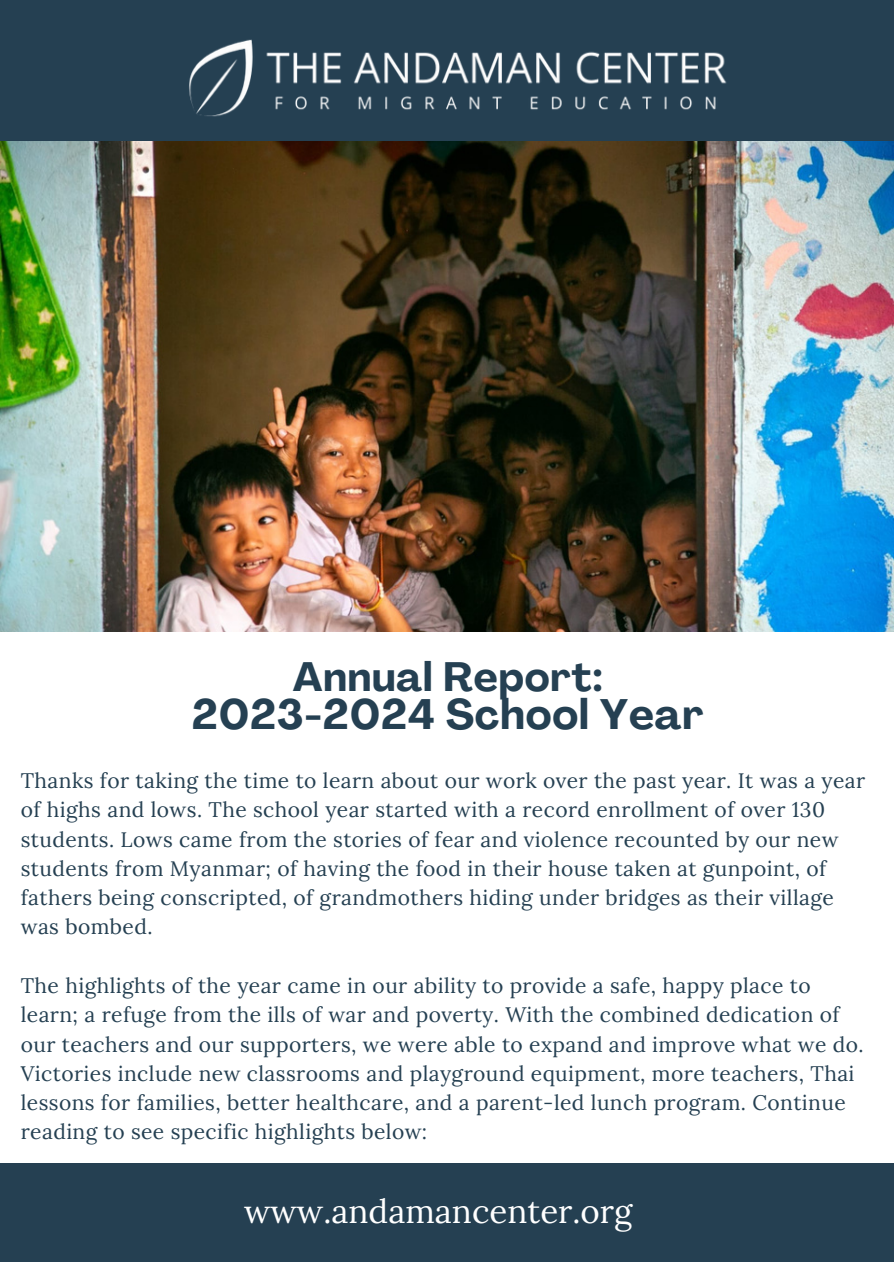
<style>
.page{position:relative;width:894px;height:1264px;background:#fff}
.page>*{position:absolute;margin:0;border:0;box-sizing:border-box;transform-origin:0 0}
.t1{font:700 42px "Agrandir";letter-spacing:.02em;color:#254052}
.t2{font:700 40.5px "Agrandir";letter-spacing:.02em;color:#254052}
.t3{font:33px "Lora";color:#fff}
.t4{font:21px/29.2px "Lora";letter-spacing:.02em;color:#254052}
</style>
<div class="page">
<div style="left:0;top:0;width:893px;height:162px;background:#254052"></div>
<img style="left:189px;top:39px;width:538px;height:78px">
<img style="left:0;top:142px;width:893px;height:489px">
<div style="left:0;top:1163px;width:893px;height:98px;background:#254052"></div>
<h1 class="t2" style="left:293px;top:660px;width:311px">Annual Report:</h1>
<h1 class="t1" style="left:192px;top:697px;width:513px">2023-2024 School Year</h1>
<p class="t4" style="left:21px;top:765px;width:845px">Thanks for taking the time to learn about our work over the past year. It was a year of highs and lows. The school year started with a record enrollment of over 130 students. Lows came from the stories of fear and violence recounted by our new students from Myanmar; of having the food in their house taken at gunpoint, of fathers being conscripted, of grandmothers hiding under bridges as their village was bombed.</p>
<p class="t4" style="left:21px;top:970px;width:844px">The highlights of the year came in our ability to provide a safe, happy place to learn; a refuge from the ills of war and poverty. With the combined dedication of our teachers and our supporters, we were able to expand and improve what we do.<br>Victories include new classrooms and playground equipment, more teachers, Thai lessons for families, better healthcare, and a parent-led lunch program. Continue reading to see specific highlights below:</p>
<h2 class="t3" style="left:244px;top:1190px;width:390px">www.andamancenter.org</h2>
</div>
